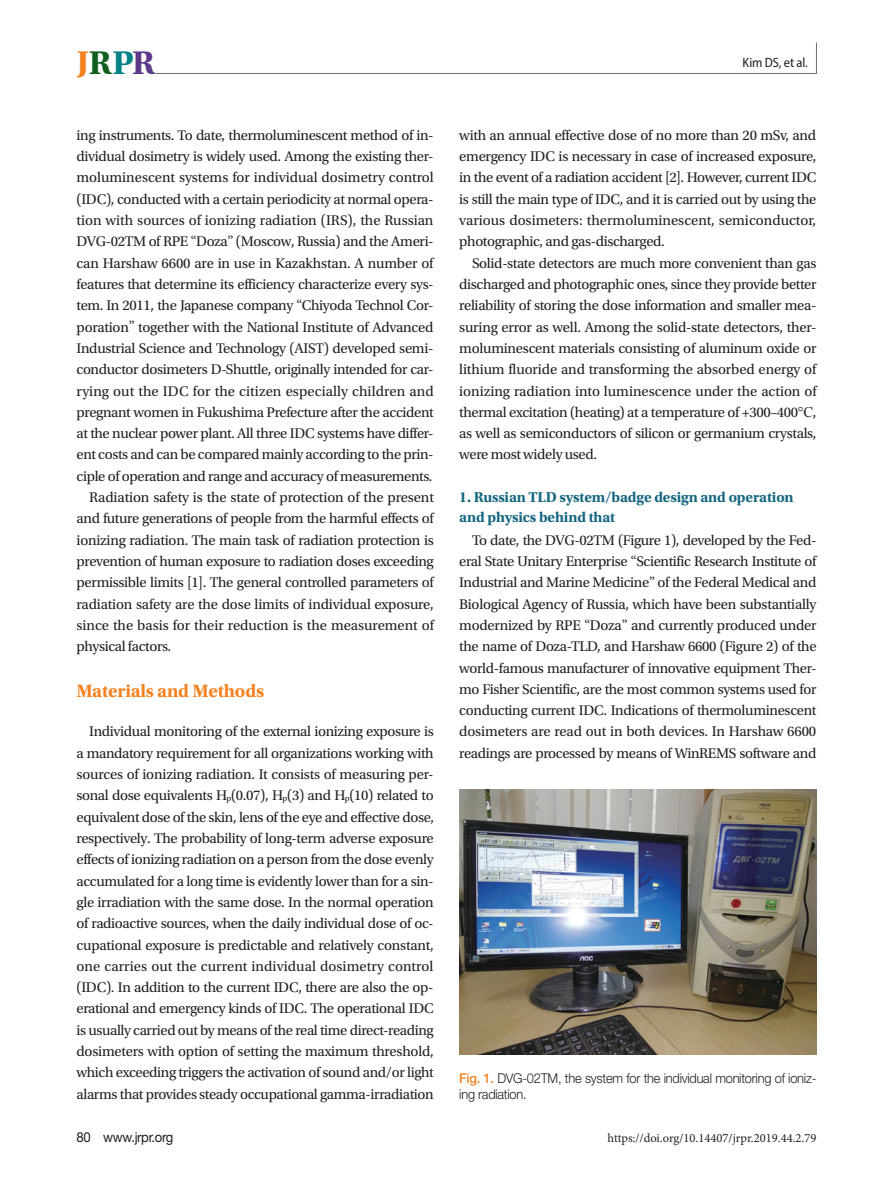
<style>
.page{position:relative;width:893px;height:1191px;background:#fff}
.page>*{position:absolute;margin:0;border:0;box-sizing:border-box;transform-origin:0 0}
.t1{font:700 34.5px "Utopia Std";color:#f58220}
.본문_대제목{font:700 18.75px "Utopia Std";letter-spacing:-.01em;color:#f58220}
.본문_중제목{font:700 15px/19.2px "Utopia Std";letter-spacing:-.01em;color:#156781}
.본문{font:14.7px/21.3px "Utopia Std";letter-spacing:-.025em;color:#231f20;text-align:justify}
.t2{font:13.8px "Helvetica Neue LT Std";letter-spacing:-.025em;color:#231f20;scale:.95 1}
.표_제목__그림_설명{font:300 13.5px/16.2px "Helvetica Neue LT Std";letter-spacing:-.02em;color:#231f20;scale:.95 1}
.t3{font:semi-condensed 13.5px "Myriad Pro";letter-spacing:-.01em;color:#231f20}
.t4{font:12.6px "Minion Pro";color:#231f20}
.s1{color:#105f1e}
.s2{color:#008185}
.s3{color:#5d388a}
.s4{font-family:"Minion Pro"}
.s5{font-size:8.55px}
.s6{font-family:"Times New Roman"}
.s7{font-weight:500;color:#f58220}
</style>
<div class="page">
<svg style="left:155px;top:42px;width:662px;height:32px"></svg>
<img style="left:459px;top:789px;width:357px;height:266px">
<h1 class="t1" style="left:77px;top:43px;width:80px">J<span class="s1">R</span><span class="s2">P</span><span class="s3">R</span></h1>
<p class="t3" style="left:743px;top:54px;width:67px">Kim DS, et al.</p>
<p class="본문" style="left:77px;top:125px;width:359px">ing instruments. To date, thermoluminescent method of in&shy;dividual dosimetry is widely used. Among the existing ther&shy;moluminescent systems for individual dosimetry control (IDC), conducted with a certain periodicity at normal opera&shy;tion with sources of ionizing radiation (IRS), the Russian DVG-02TM of RPE <span class="s4">“</span>Doza<span class="s4">”</span> (Moscow, Russia) and the Ameri&shy;can Harshaw 6600 are in use in Kazakhstan. A number of features that determine its efficiency characterize every sys&shy;tem. In 2011, the Japanese company <span class="s4">“</span>Chiyoda Technol Cor&shy;poration<span class="s4">”</span> together with the National Institute of Advanced Industrial Science and Technology (AIST) developed semi&shy;conductor dosimeters D-Shuttle, originally intended for car&shy;rying out the IDC for the citizen especially children and pregnant women in Fukushima Prefecture after the accident at the nuclear power plant. All three IDC systems have differ&shy;ent costs and can be compared mainly according to the prin&shy;ciple of operation and range and accuracy of measurements.</p>
<p class="본문" style="left:77px;top:487px;width:359px;text-indent:13px">Radiation safety is the state of protection of the present and future generations of people from the harmful effects of ionizing radiation. The main task of radiation protection is prevention of human exposure to radiation doses exceeding permissible limits [1]. The general controlled parameters of radiation safety are the dose limits of individual exposure, since the basis for their reduction is the measurement of physical factors.</p>
<p class="본문_대제목" style="left:77px;top:680px;width:189px">Materials and Methods</p>
<p class="본문" style="left:77px;top:721px;width:359px;text-indent:13px">Individual monitoring of the external ionizing exposure is a mandatory requirement for all organizations working with sources of ionizing radiation. It consists of measuring per&shy;sonal dose equivalents H<span class="s5">p</span>(0.07), H<span class="s5">p</span>(3) and H<span class="s5">p</span>(10) related to equivalent dose of the skin, lens of the eye and effective dose, respectively. The probability of long-term adverse exposure effects of ionizing radiation on a person from the dose evenly accumulated for a long time is evidently lower than for a sin&shy;gle irradiation with the same dose. In the normal operation of radioactive sources, when the daily individual dose of oc&shy;cupational exposure is predictable and relatively constant, one carries out the current individual dosimetry control (IDC). In addition to the current IDC, there are also the op&shy;erational and emergency kinds of IDC. The operational IDC is usually carried out by means of the real time direct-reading dosimeters with option of setting the maximum threshold, which exceeding triggers the activation of sound and/or light alarms that provides steady occupational gamma-irradiation</p>
<p class="본문" style="left:459px;top:125px;width:359px">with an annual effective dose of no more than 20 mSv, and emergency IDC is necessary in case of increased exposure, in the event of a radiation accident [2]. However, current IDC is still the main type of IDC, and it is carried out by using the various dosimeters: thermoluminescent, semiconductor, photographic, and gas-discharged.</p>
<p class="본문" style="left:459px;top:252px;width:359px;text-indent:13px">Solid-state detectors are much more convenient than gas discharged and photographic ones, since they provide better reliability of storing the dose information and smaller mea&shy;suring error as well. Among the solid-state detectors, ther&shy;moluminescent materials consisting of aluminum oxide or lithium fluoride and transforming the absorbed energy of ionizing radiation into luminescence under the action of thermal excitation (heating) at a temperature of +300–400<span class="s6">°C</span>, as well as semiconductors of silicon or germanium crystals, were most widely used.</p>
<p class="본문_중제목" style="left:459px;top:488px;width:336px">1. Russian TLD system/badge design and operation and physics behind that</p>
<p class="본문" style="left:459px;top:529px;width:359px;text-indent:13px">To date, the DVG-02TM (Figure 1), developed by the Fed&shy;eral State Unitary Enterprise <span class="s4">“</span>Scientific Research Institute of Industrial and Marine Medicine<span class="s4">”</span> of the Federal Medical and Biological Agency of Russia, which have been substantially modernized by RPE <span class="s4">“</span>Doza<span class="s4">”</span> and currently produced under the name of Doza-TLD, and Harshaw 6600 (Figure 2) of the world-famous manufacturer of innovative equipment Ther&shy;mo Fisher Scientific, are the most common systems used for conducting current IDC. Indications of thermoluminescent dosimeters are read out in both devices. In Harshaw 6600 readings are processed by means of WinREMS software and</p>
<p class="표_제목__그림_설명" style="left:459px;top:1070px;width:377px"><span class="s7">Fig. 1.</span> DVG-02TM, the system for the individual monitoring of ioniz&shy;ing radiation.</p>
<p class="t2" style="left:77px;top:1128px;width:103px">80 www.jrpr.org</p>
<p class="t4" style="left:608px;top:1129px;width:210px">https://doi.org/10.14407/jrpr.2019.44.2.79</p>
</div>
